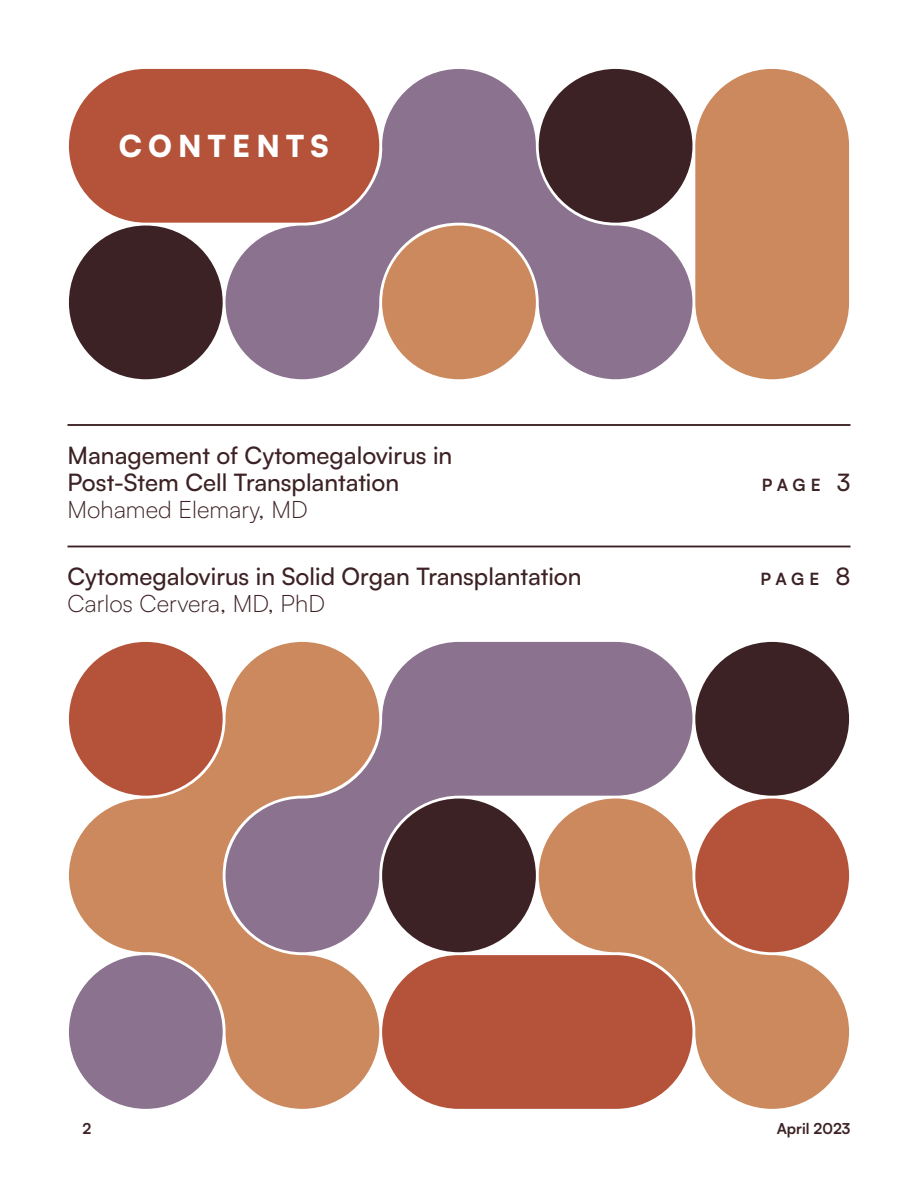
<style>
.page{position:relative;width:918px;height:1188px;background:#fff}
.page>*{position:absolute;margin:0;border:0;box-sizing:border-box;transform-origin:0 0}
.body_paragraph{font:900 30px "Satoshi";letter-spacing:.2em;color:#fff}
.t1{font:500 24px/27px "Satoshi";color:#3d2225}
.t2{font:300 24px "Satoshi";color:#3d2225}
.t3{font:700 16.8px "Satoshi";letter-spacing:.25em;color:#3d2225}
.t4{font:700 15px "Satoshi";color:#3d2225}
.s1{font-weight:500;font-size:24px}
</style>
<div class="page">
<div style="left:695px;top:642px;width:154px;height:154px;background:#3d2225;border-radius:50%"></div>
<div style="left:382px;top:955px;width:310px;height:154px;background:#b4533a;border-radius:77px"></div>
<svg style="left:539px;top:799px;width:310px;height:310px;fill:#b4533a"></svg>
<svg style="left:379px;top:642px;width:313px;height:310px;background:#987a7f"></svg>
<svg style="left:69px;top:642px;width:310px;height:467px;background:#be8c7d"></svg>
<svg style="left:226px;top:69px;width:466px;height:310px;fill:#8b728e"></svg>
<div style="left:539px;top:69px;width:153px;height:154px;background:#3d2225;border-radius:50%"></div>
<div style="left:69px;top:226px;width:154px;height:153px;background:#3d2225;border-radius:50%"></div>
<div style="left:382px;top:226px;width:154px;height:153px;background:#cb895d;border-radius:50%"></div>
<div style="left:69px;top:69px;width:310px;height:154px;background:#b4533a;border-radius:77px"></div>
<div style="left:695px;top:69px;width:154px;height:310px;background:#cb895d;border-radius:77px"></div>
<hr style="left:68px;top:424px;width:782px;height:2px;background:#3d2225">
<hr style="left:68px;top:546px;width:782px;height:1px;background:#3d2225">
<p class="body_paragraph" style="left:119px;top:123px;width:212px">CONTENTS</p>
<p class="t1" style="left:68px;top:440px;width:386px">Management of Cytomegalovirus in<br>Post-Stem Cell Transplantation</p>
<p class="t2" style="left:68px;top:494px;width:242px">Mohamed Elemary, MD</p>
<p class="t3" style="left:762px;top:472px;width:90px">PAGE <span class="s1">3</span></p>
<p class="t1" style="left:68px;top:562px;width:516px">Cytomegalovirus in Solid Organ Transplantation</p>
<p class="t3" style="left:761px;top:567px;width:91px">PAGE <span class="s1">8</span></p>
<p class="t2" style="left:68px;top:588px;width:259px">Carlos Cervera, MD, PhD</p>
<p class="t4" style="left:82px;top:1118px;width:10px">2</p>
<p class="t4" style="left:777px;top:1118px;width:75px">April 2023</p>
</div>
